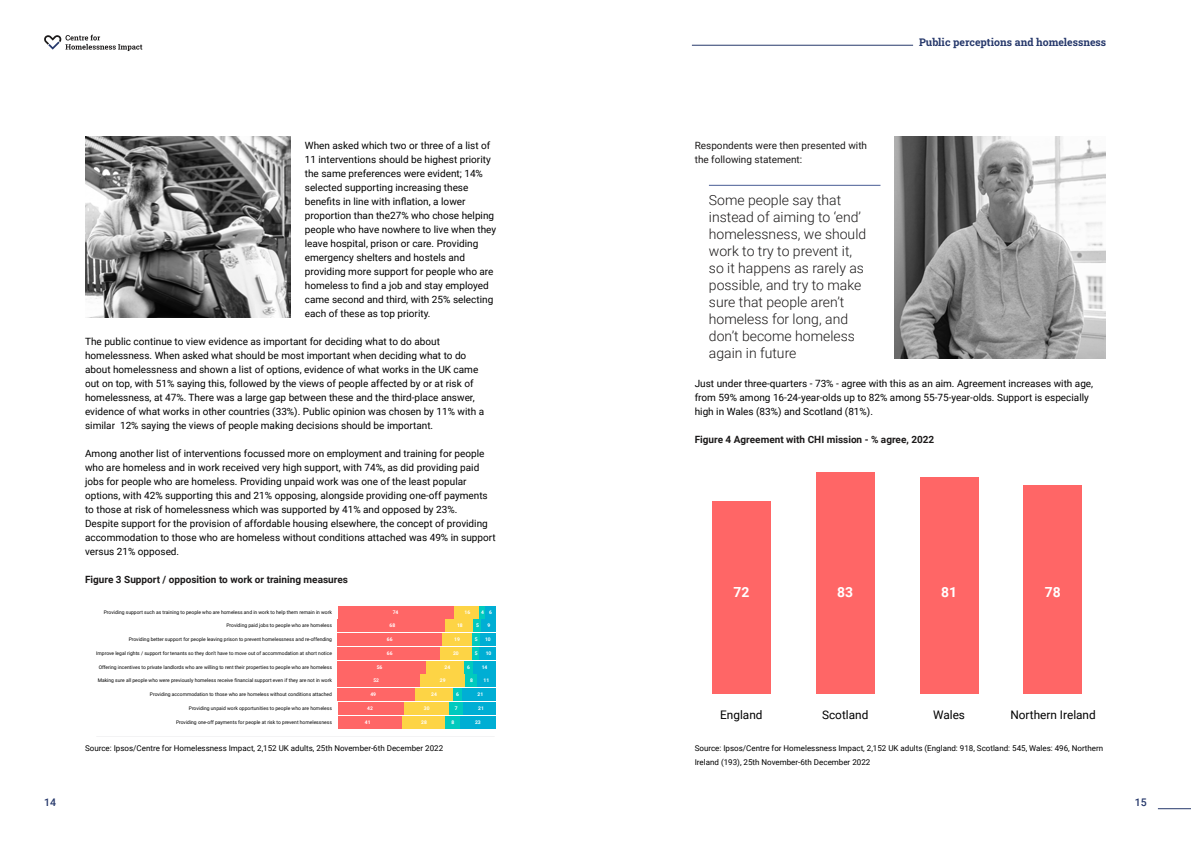
<style>
.page{position:relative;width:1191px;height:842px;background:#fff}
.page>*{position:absolute;margin:0;border:0;box-sizing:border-box;transform-origin:0 0}
.t1{font:300 14px/17px "Roboto";color:#1c1a1a}
.t2{font:700 13.9px "Roboto";color:#fff}
.t3{font:11.8px "Roboto";color:#000}
.t4{font:700 10.5px "Roboto Slab";color:#26386b}
.t5{font:500 10.5px "Roboto";color:#26386b}
.t6{font:10px/14px "Roboto";color:#000}
.t7{font:700 10px "Roboto";color:#1c1a1a}
.t8{font:10px/14px "Roboto";color:#1c1a1a}
.t9{font:500 8.9px "Roboto";color:#000}
.t10{font:8px/14px "Roboto";color:#000}
.t11{font:5px "Roboto";color:#000}
.t12{font:700 5px "Roboto";color:#fff}
</style>
<div class="page">
<div style="left:338px;top:606px;width:116px;height:12px;background:#f66"></div>
<div style="left:454px;top:606px;width:25px;height:12px;background:#fdd445"></div>
<div style="left:479px;top:606px;width:7px;height:12px;background:#00cabe"></div>
<div style="left:486px;top:606px;width:10px;height:12px;background:#00aed4"></div>
<div style="left:338px;top:633px;width:104px;height:13px;background:#f66"></div>
<div style="left:442px;top:633px;width:30px;height:13px;background:#fdd445"></div>
<div style="left:472px;top:633px;width:8px;height:13px;background:#00cabe"></div>
<div style="left:480px;top:633px;width:16px;height:13px;background:#00aed4"></div>
<div style="left:338px;top:647px;width:103px;height:12px;background:#f66"></div>
<div style="left:441px;top:647px;width:31px;height:12px;background:#fdd445"></div>
<div style="left:472px;top:647px;width:8px;height:12px;background:#00cabe"></div>
<div style="left:480px;top:647px;width:16px;height:12px;background:#00aed4"></div>
<div style="left:338px;top:661px;width:89px;height:12px;background:#f66"></div>
<div style="left:427px;top:661px;width:37px;height:12px;background:#fdd445"></div>
<div style="left:464px;top:661px;width:9px;height:12px;background:#00cabe"></div>
<div style="left:473px;top:661px;width:23px;height:12px;background:#00aed4"></div>
<div style="left:338px;top:675px;width:82px;height:12px;background:#f66"></div>
<div style="left:420px;top:675px;width:45px;height:12px;background:#fdd445"></div>
<div style="left:465px;top:675px;width:13px;height:12px;background:#00cabe"></div>
<div style="left:478px;top:675px;width:18px;height:12px;background:#00aed4"></div>
<div style="left:338px;top:702px;width:66px;height:12px;background:#f66"></div>
<div style="left:404px;top:702px;width:45px;height:12px;background:#fdd445"></div>
<div style="left:449px;top:702px;width:14px;height:12px;background:#00cabe"></div>
<div style="left:463px;top:702px;width:33px;height:12px;background:#00aed4"></div>
<div style="left:338px;top:716px;width:64px;height:12px;background:#f66"></div>
<div style="left:402px;top:716px;width:44px;height:12px;background:#fdd445"></div>
<div style="left:446px;top:716px;width:14px;height:12px;background:#00cabe"></div>
<div style="left:460px;top:716px;width:36px;height:12px;background:#00aed4"></div>
<div style="left:338px;top:688px;width:77px;height:13px;background:#f66"></div>
<div style="left:415px;top:688px;width:38px;height:13px;background:#fdd445"></div>
<div style="left:453px;top:688px;width:9px;height:13px;background:#00cabe"></div>
<div style="left:462px;top:688px;width:34px;height:13px;background:#00aed4"></div>
<div style="left:338px;top:620px;width:107px;height:12px;background:#f66"></div>
<div style="left:445px;top:620px;width:28px;height:12px;background:#fdd445"></div>
<div style="left:473px;top:620px;width:8px;height:12px;background:#00cabe"></div>
<div style="left:481px;top:620px;width:15px;height:12px;background:#00aed4"></div>
<hr style="left:709px;top:185px;width:171px;height:1px;background:#475c94">
<div style="left:712px;top:501px;width:58px;height:192px;background:#f66"></div>
<div style="left:816px;top:471px;width:58px;height:222px;background:#f66"></div>
<div style="left:919px;top:477px;width:59px;height:216px;background:#f66"></div>
<div style="left:1023px;top:485px;width:59px;height:208px;background:#f66"></div>
<img style="left:86px;top:136px;width:205px;height:181px">
<img style="left:894px;top:136px;width:212px;height:223px">
<hr style="left:1157px;top:808px;width:34px;height:1px;background:#26386b">
<svg style="left:44px;top:35px;width:98px;height:16px"></svg>
<hr style="left:692px;top:45px;width:221px;height:1px;background:#26386b">
<p class="t6" style="left:305px;top:138px;width:193px">When asked which two or three of a list of 11 interventions should be highest priority the same preferences were evident; 14% selected supporting increasing these benefits in line with inflation, a lower proportion than the27% who chose helping people who have nowhere to live when they leave hospital, prison or care. Providing emergency shelters and hostels and providing more support for people who are homeless to find a job and stay employed came second and third, with 25% selecting each of these as top priority.</p>
<p class="t6" style="left:85px;top:334px;width:401px">The public continue to view evidence as important for deciding what to do about homelessness. When asked what should be most important when deciding what to do about homelessness and shown a list of options, evidence of what works in the UK came out on top, with 51% saying this, followed by the views of people affected by or at risk of homelessness, at 47%. There was a large gap between these and the third-place answer, evidence of what works in other countries (33%). Public opinion was chosen by 11% with a similar 12% saying the views of people making decisions should be important.</p>
<p class="t6" style="left:85px;top:446px;width:412px">Among another list of interventions focussed more on employment and training for people who are homeless and in work received very high support, with 74%, as did providing paid jobs for people who are homeless. Providing unpaid work was one of the least popular options, with 42% supporting this and 21% opposing, alongside providing one-off payments to those at risk of homelessness which was supported by 41% and opposed by 23%.<br>Despite support for the provision of affordable housing elsewhere, the concept of providing accommodation to those who are homeless without conditions attached was 49% in support versus 21% opposed.</p>
<p class="t7" style="left:85px;top:573px;width:264px">Figure 3 Support / opposition to work or training measures</p>
<p class="t11" style="left:104px;top:608px;width:230px">Providing support such as training to people who are homeless and in work to help them remain in work</p>
<p class="t12" style="left:393px;top:608px;width:7px">74</p>
<p class="t12" style="left:464px;top:608px;width:7px">16</p>
<p class="t12" style="left:481px;top:608px;width:12px">4 6</p>
<p class="t11" style="left:129px;top:636px;width:205px">Providing better support for people leaving prison to prevent homelessness and re-offending</p>
<p class="t12" style="left:387px;top:636px;width:7px">66</p>
<p class="t12" style="left:454px;top:636px;width:7px">19</p>
<p class="t12" style="left:475px;top:636px;width:4px">5</p>
<p class="t12" style="left:485px;top:636px;width:7px">10</p>
<p class="t11" style="left:96px;top:649px;width:237px">Improve legal rights / support for tenants so they don’t have to move out of accommodation at short notice</p>
<p class="t12" style="left:387px;top:649px;width:7px">66</p>
<p class="t12" style="left:453px;top:649px;width:7px">20</p>
<p class="t12" style="left:475px;top:649px;width:4px">5</p>
<p class="t12" style="left:486px;top:649px;width:7px">10</p>
<p class="t11" style="left:99px;top:663px;width:235px">Offering incentives to private landlords who are willing to rent their properties to people who are homeless</p>
<p class="t12" style="left:377px;top:663px;width:7px">56</p>
<p class="t12" style="left:444px;top:663px;width:7px">24</p>
<p class="t12" style="left:467px;top:663px;width:4px">6</p>
<p class="t12" style="left:482px;top:663px;width:7px">14</p>
<p class="t11" style="left:98px;top:677px;width:236px">Making sure all people who were previously homeless receive financial support even if they are not in work</p>
<p class="t12" style="left:373px;top:677px;width:7px">52</p>
<p class="t12" style="left:440px;top:677px;width:7px">29</p>
<p class="t12" style="left:470px;top:677px;width:4px">8</p>
<p class="t12" style="left:483px;top:677px;width:7px">11</p>
<p class="t11" style="left:189px;top:704px;width:145px">Providing unpaid work opportunities to people who are homeless</p>
<p class="t12" style="left:367px;top:704px;width:7px">42</p>
<p class="t12" style="left:424px;top:704px;width:7px">30</p>
<p class="t12" style="left:455px;top:704px;width:4px">7</p>
<p class="t12" style="left:478px;top:704px;width:7px">21</p>
<p class="t11" style="left:176px;top:718px;width:157px">Providing one-off payments for people at risk to prevent homelessness</p>
<p class="t12" style="left:365px;top:718px;width:7px">41</p>
<p class="t12" style="left:421px;top:718px;width:7px">28</p>
<p class="t12" style="left:451px;top:718px;width:4px">8</p>
<p class="t12" style="left:475px;top:718px;width:7px">23</p>
<p class="t9" style="left:94px;top:576px;width:34px">Figure 3</p>
<p class="t11" style="left:226px;top:622px;width:107px">Providing paid jobs to people who are homeless</p>
<p class="t12" style="left:389px;top:622px;width:7px">68</p>
<p class="t12" style="left:457px;top:622px;width:7px">18</p>
<p class="t12" style="left:476px;top:622px;width:4px">5</p>
<p class="t12" style="left:487px;top:622px;width:4px">9</p>
<p class="t11" style="left:150px;top:691px;width:183px">Providing accommodation to those who are homeless without conditions attached</p>
<p class="t12" style="left:370px;top:691px;width:7px">49</p>
<p class="t12" style="left:431px;top:691px;width:7px">24</p>
<p class="t12" style="left:456px;top:691px;width:4px">6</p>
<p class="t12" style="left:477px;top:691px;width:7px">21</p>
<p class="t10" style="left:85px;top:741px;width:359px">Source: Ipsos/Centre for Homelessness Impact, 2,152 UK adults, 25th November-6th December 2022</p>
<p class="t4" style="left:919px;top:35px;width:189px">Public perceptions and homelessness</p>
<p class="t8" style="left:694px;top:138px;width:174px">Respondents were then presented with the following statement:</p>
<h1 class="t1" style="left:709px;top:191px;width:159px">Some people say that instead of aiming to ‘end’ homelessness, we should work to try to prevent it, so it happens as rarely as possible, and try to make sure that people aren’t homeless for long, and don’t become homeless again in future</h1>
<p class="t6" style="left:694px;top:376px;width:400px">Just under three-quarters - 73% - agree with this as an aim. Agreement increases with age, from 59% among 16-24-year-olds up to 82% among 55-75-year-olds. Support is especially high in Wales (83%) and Scotland (81%).</p>
<p class="t7" style="left:694px;top:433px;width:241px">Figure 4 Agreement with CHI mission - % agree, 2022</p>
<h2 class="t2" style="left:733px;top:582px;width:17px">72</h2>
<h2 class="t2" style="left:837px;top:582px;width:17px">83</h2>
<h2 class="t2" style="left:941px;top:582px;width:17px">81</h2>
<h2 class="t2" style="left:1045px;top:582px;width:17px">78</h2>
<p class="t3" style="left:720px;top:707px;width:44px">England</p>
<p class="t3" style="left:822px;top:707px;width:48px">Scotland</p>
<p class="t3" style="left:933px;top:707px;width:33px">Wales</p>
<p class="t3" style="left:1010px;top:707px;width:87px">Northern Ireland</p>
<p class="t10" style="left:694px;top:741px;width:410px">Source: Ipsos/Centre for Homelessness Impact, 2,152 UK adults (England: 918, Scotland: 545, Wales: 496, Northern<br>Ireland (193), 25th November-6th December 2022</p>
<p class="t5" style="left:44px;top:795px;width:13px">14</p>
<p class="t5" style="left:1135px;top:795px;width:13px">15</p>
</div>
